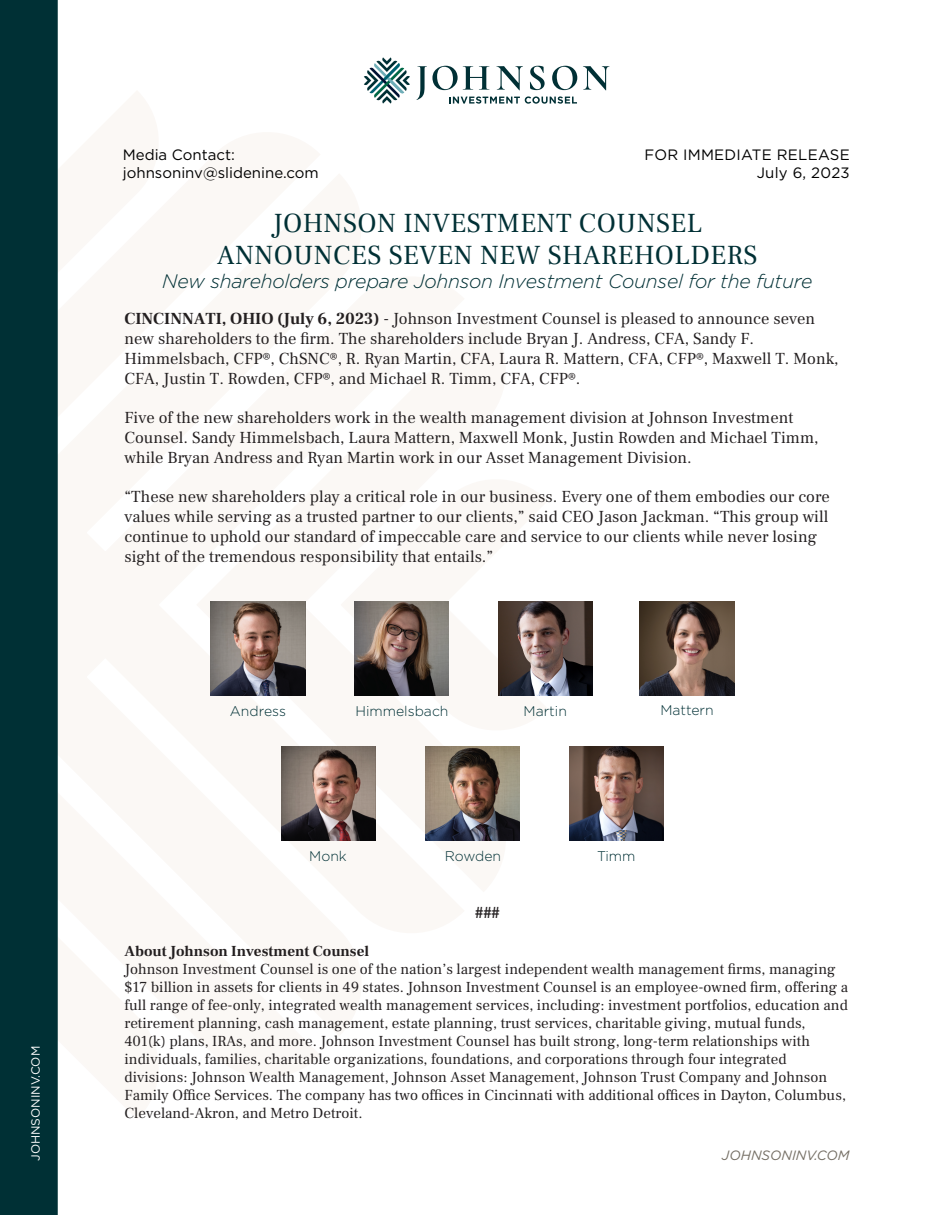
<style>
.page{position:relative;width:945px;height:1215px;background:#fff}
.page>*{position:absolute;margin:0;border:0;box-sizing:border-box;transform-origin:0 0}
.t1{font:27px/31.5px "Frank Ruhl Libre";letter-spacing:.015em;color:#003035;text-align:center}
.t2{font:italic 300 19.5px "Gotham";letter-spacing:-.015em;color:#003035}
.t3{font:16.5px/19.8px "Frank Ruhl Libre";color:#231f20}
.t4{font:700 16.5px "Frank Ruhl Libre";color:#231f20}
.t5{font:15px/18px "Frank Ruhl Libre";color:#231f20}
.t6{font:15px/18px "Gotham";color:#000}
.t7{font:700 15px "Frank Ruhl Libre";color:#231f20}
.t8{font:300 13.95px "Gotham";color:#003035}
.t9{font:italic 13.5px "Gotham";color:#756f65}
.t10{font:12px "Gotham";color:#fff}
.s1{font-weight:700}
</style>
<div class="page">
<div style="left:0;top:0;width:58px;height:1215px;background:#003035"></div>
<svg style="left:583px;top:66px;width:26px;height:24px"></svg>
<svg style="left:364px;top:57px;width:46px;height:47px"></svg>
<svg style="left:417px;top:66px;width:160px;height:38px"></svg>
<img style="left:211px;top:601px;width:94px;height:95px">
<img style="left:354px;top:601px;width:95px;height:95px">
<img style="left:498px;top:601px;width:94px;height:95px">
<img style="left:640px;top:601px;width:94px;height:95px">
<img style="left:281px;top:746px;width:95px;height:95px">
<img style="left:425px;top:746px;width:95px;height:95px">
<img style="left:569px;top:746px;width:94px;height:95px">
<p class="t10" style="left:28px;top:1161px;width:117px;rotate:-90deg">JOHNSONINV.COM</p>
<p class="t6" style="left:123px;top:145px;width:197px">Media Contact: johnsoninv@slidenine.com</p>
<p class="t6" style="left:645px;top:145px;width:207px;text-align:right">FOR IMMEDIATE RELEASE<br>July 6, 2023</p>
<h1 class="t1" style="left:217px;top:208px;width:542px">JOHNSON INVESTMENT COUNSEL<br>ANNOUNCES SEVEN NEW SHAREHOLDERS</h1>
<p class="t2" style="left:162px;top:269px;width:652px">New shareholders prepare Johnson Investment Counsel for the future</p>
<p class="t3" style="left:124px;top:309px;width:716px"><span class="s1">CINCINNATI, OHIO (July 6, 2023)</span> - Johnson Investment Counsel is pleased to announce seven new shareholders to the firm. The shareholders include Bryan J. Andress, CFA, Sandy F.<br>Himmelsbach, CFP®, ChSNC®, R. Ryan Martin, CFA, Laura R. Mattern, CFA, CFP®, Maxwell T. Monk, CFA, Justin T. Rowden, CFP®, and Michael R. Timm, CFA, CFP®.</p>
<p class="t3" style="left:124px;top:408px;width:696px">Five of the new shareholders work in the wealth management division at Johnson Investment<br>Counsel. Sandy Himmelsbach, Laura Mattern, Maxwell Monk, Justin Rowden and Michael Timm, while Bryan Andress and Ryan Martin work in our Asset Management Division.</p>
<p class="t3" style="left:124px;top:487px;width:707px">“These new shareholders play a critical role in our business. Every one of them embodies our core values while serving as a trusted partner to our clients,” said CEO Jason Jackman. “This group will continue to uphold our standard of impeccable care and service to our clients while never losing sight of the tremendous responsibility that entails.”</p>
<p class="t8" style="left:230px;top:702px;width:58px">Andress</p>
<p class="t8" style="left:356px;top:702px;width:95px">Himmelsbach</p>
<p class="t8" style="left:524px;top:702px;width:45px">Martin</p>
<p class="t8" style="left:660px;top:702px;width:55px">Mattern</p>
<p class="t8" style="left:309px;top:847px;width:39px">Monk</p>
<p class="t8" style="left:445px;top:847px;width:58px">Rowden</p>
<p class="t8" style="left:597px;top:847px;width:40px">Timm</p>
<p class="t4" style="left:475px;top:903px;width:26px">###</p>
<p class="t7" style="left:124px;top:942px;width:246px">About Johnson Investment Counsel</p>
<p class="t5" style="left:124px;top:960px;width:725px">Johnson Investment Counsel is one of the nation’s largest independent wealth management firms, managing $17 billion in assets for clients in 49 states. Johnson Investment Counsel is an employee-owned firm, offering a full range of fee-only, integrated wealth management services, including: investment portfolios, education and retirement planning, cash management, estate planning, trust services, charitable giving, mutual funds, 401(k) plans, IRAs, and more. Johnson Investment Counsel has built strong, long-term relationships with individuals, families, charitable organizations, foundations, and corporations through four integrated divisions: Johnson Wealth Management, Johnson Asset Management, Johnson Trust Company and Johnson Family Office Services. The company has two offices in Cincinnati with additional offices in Dayton, Columbus, Cleveland-Akron, and Metro Detroit.</p>
<p class="t9" style="left:722px;top:1146px;width:129px">JOHNSONINV.COM</p>
</div>
